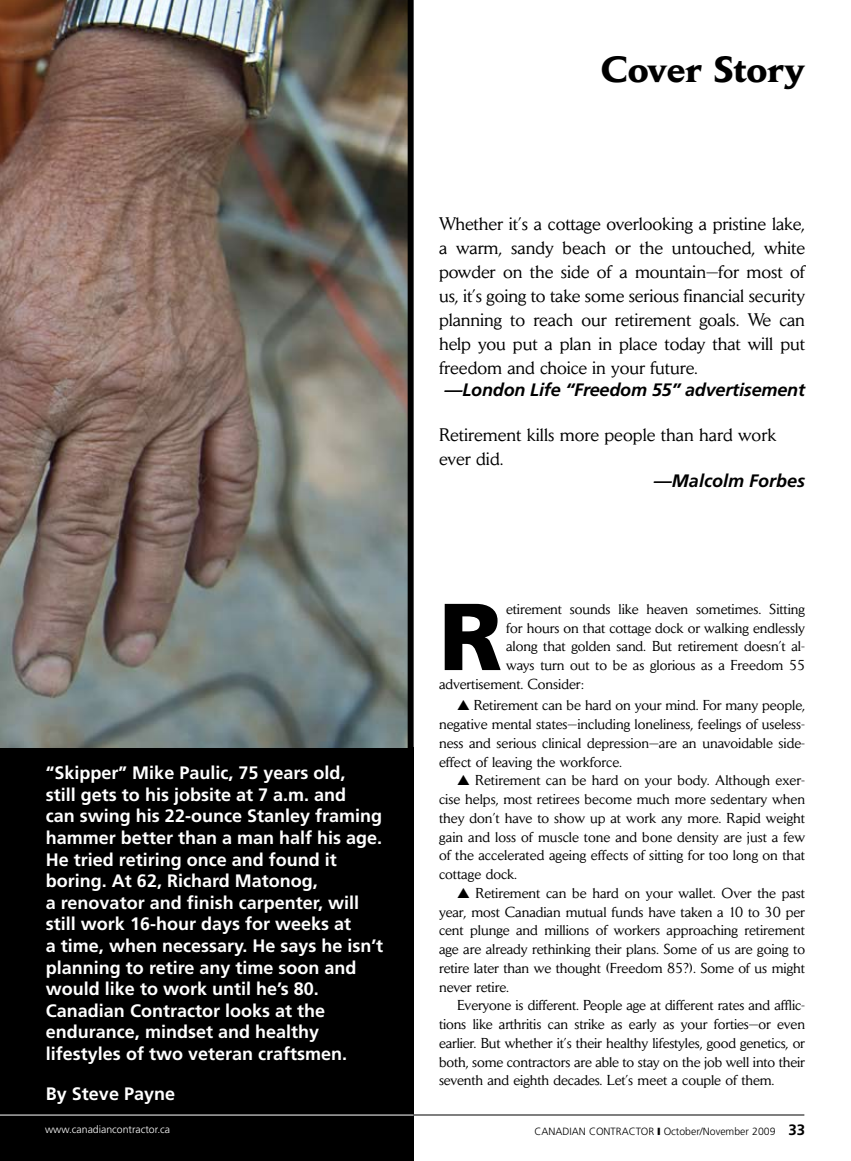
<style>
.page{position:relative;width:851px;height:1161px;background:#fff}
.page>*{position:absolute;margin:0;border:0;box-sizing:border-box;transform-origin:0 0}
.t1{font:900 94.8px "Frutiger LT Std";color:#000}
.t2{font:700 36px "Daily News";color:#000}
.t3{font:700 18px/21.6px "Frutiger LT Std";color:#fff}
.t4{font:18px/24px "Daily News";letter-spacing:-.005em;color:#000;text-align:justify}
.t5{font:italic 700 18px "Frutiger LT Std";letter-spacing:-.01em;color:#000}
.t6{font:14.25px/18.8px "Daily News";letter-spacing:-.005em;color:#000;text-align:justify}
.t7{font:300 10.5px "Frutiger LT Std";color:#000}
.t8{font:300 10.5px "Frutiger LT Std";color:#fff}
.s1{font-weight:700;font-size:15px}
</style>
<div class="page">
<div style="left:0;top:747px;width:413px;height:414px;background:#000"></div>
<img style="left:0;top:0;width:407px;height:748px">
<hr style="left:413px;top:1115px;width:391px;height:1px;background:#000">
<div style="left:407px;top:0;width:6px;height:1161px;background:#000"></div>
<hr style="left:0;top:1115px;width:413px;height:1px;background:#fff">
<h2 class="t2" style="left:600px;top:47px;width:206px">Cover Story</h2>
<p class="t3" style="left:46px;top:762px;width:339px">“Skipper” Mike Paulic, 75 years old,<br>still gets to his jobsite at 7 a.m. and<br>can swing his 22-ounce Stanley framing hammer better than a man half his age.<br>He tried retiring once and found it boring. At 62, Richard Matonog,<br>a renovator and finish carpenter, will still work 16-hour days for weeks at<br>a time, when necessary. He says he isn’t planning to retire any time soon and would like to work until he’s 80.<br>Canadian Contractor looks at the endurance, mindset and healthy lifestyles of two veteran craftsmen.</p>
<p class="t3" style="left:46px;top:1083px;width:131px">By Steve Payne</p>
<p class="t4" style="left:439px;top:212px;width:367px">Whether it’s a cottage overlooking a pristine lake, a warm, sandy beach or the untouched, white powder on the side of a mountain—for most of us, it’s going to take some serious financial security planning to reach our retirement goals. We can help you put a plan in place today that will put freedom and choice in your future.</p>
<p class="t5" style="left:444px;top:379px;width:362px">—London Life “Freedom 55” advertisement</p>
<p class="t4" style="left:439px;top:423px;width:339px">Retirement kills more people than hard work ever did.</p>
<p class="t5" style="left:654px;top:470px;width:153px">—Malcolm Forbes</p>
<h1 class="t1" style="left:439px;top:580px;width:57px">R</h1>
<p class="t6" style="left:506px;top:599px;width:300px">etirement sounds like heaven sometimes. Sitting</p>
<p class="t6" style="left:506px;top:618px;width:300px">for hours on that cottage dock or walking endlessly</p>
<p class="t6" style="left:506px;top:637px;width:300px">along that golden sand. But retirement doesn’t al-</p>
<p class="t6" style="left:506px;top:656px;width:300px">ways turn out to be as glorious as a Freedom 55</p>
<p class="t6" style="left:439px;top:674px;width:147px">advertisement. Consider:</p>
<p class="t6" style="left:439px;top:696px;width:367px;text-indent:18px">▲ Retirement can be hard on your mind. For many people, negative mental states—including loneliness, feelings of useless&shy;ness and serious clinical depression—are an unavoidable side&shy;effect of leaving the workforce.</p>
<p class="t6" style="left:439px;top:771px;width:367px;text-indent:18px">▲ Retirement can be hard on your body. Although exer&shy;cise helps, most retirees become much more sedentary when they don’t have to show up at work any more. Rapid weight gain and loss of muscle tone and bone density are just a few of the accelerated ageing effects of sitting for too long on that cottage dock.</p>
<p class="t6" style="left:439px;top:883px;width:367px;text-indent:18px">▲ Retirement can be hard on your wallet. Over the past year, most Canadian mutual funds have taken a 10 to 30 per cent plunge and millions of workers approaching retirement age are already rethinking their plans. Some of us are going to retire later than we thought (Freedom 85?). Some of us might never retire.</p>
<p class="t6" style="left:439px;top:996px;width:367px;text-indent:18px">Everyone is different. People age at different rates and afflic&shy;tions like arthritis can strike as early as your forties—or even earlier. But whether it’s their healthy lifestyles, good genetics, or both, some contractors are able to stay on the job well into their seventh and eighth decades. Let’s meet a couple of them.</p>
<p class="t8" style="left:45px;top:1124px;width:127px">www.canadiancontractor.ca</p>
<p class="t7" style="left:534px;top:1125px;width:272px">Canadian Contracto r October/November 2009 <span class="s1">33</span></p>
</div>
